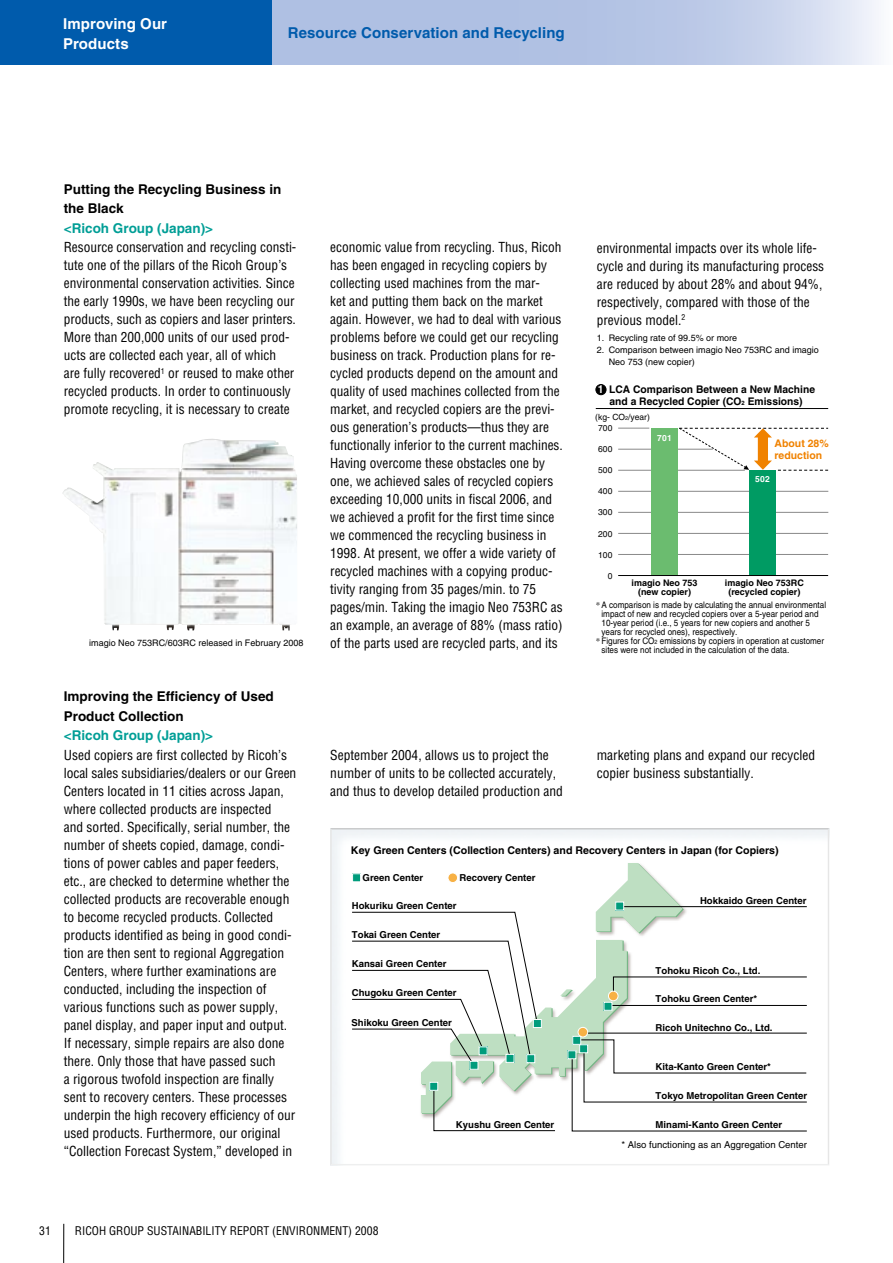
<style>
.page{position:relative;width:893px;height:1263px;background:#fff}
.page>*{position:absolute;margin:0;border:0;box-sizing:border-box;transform-origin:0 0}
.t1{font:700 15px "Helvetica LT Std";letter-spacing:.005em;color:#005bac}
.t2{font:700 15px/19.5px "Helvetica LT Std";letter-spacing:.005em;color:#fff}
.t3{font:condensed 13.5px/18px "Helvetica LT Std";color:#000}
.t4{font:700 13.5px/19.5px "Helvetica LT Std";color:#000}
.t5{font:700 13.5px "Helvetica LT Std";color:#009e96}
.t6{font:condensed 11.7px "Helvetica LT Std";color:#000}
.t7{font:700 10.95px "Helvetica LT Std";color:#fff;scale:.95 1}
.t8{font:700 10.65px "Helvetica LT Std";color:#000}
.t9{font:700 10.5px/12px "Helvetica LT Std";color:#000}
.t10{font:700 10.5px/12px "Helvetica LT Std";color:#f08200}
.t11{font:700 9.6px "Helvetica LT Std";color:#000}
.t12{font:9.6px "Helvetica LT Std";color:#000}
.t13{font:9px "Helvetica LT Std";color:#000;scale:.9 1}
.t14{font:9px/12px "Helvetica LT Std";color:#000}
.t15{font:700 9px/9px "Helvetica LT Std";color:#000;text-align:center}
.t16{font:8.55px "Helvetica LT Std";color:#000}
.t17{font:700 8.55px "Helvetica LT Std";letter-spacing:.03em;color:#fff}
.s1{font-size:6px}
.s2{font-size:5.55px}
.s3{font-family:"Times LT Std"}
</style>
<div class="page">
<hr style="left:63px;top:1224px;width:1px;height:39px;background:#000">
<div style="left:0;top:0;width:273px;height:65px;background:#005bac"></div>
<svg style="left:273px;top:0;width:606px;height:65px;background:#bac8e6"></svg>
<hr style="left:596px;top:408px;width:232px;height:1px;background:#000">
<hr style="left:618px;top:554px;width:210px;height:1px;background:#898989">
<hr style="left:618px;top:533px;width:210px;height:1px;background:#898989">
<hr style="left:618px;top:512px;width:210px;height:1px;background:#898989">
<hr style="left:618px;top:428px;width:31px;height:1px;background:#898989">
<hr style="left:618px;top:491px;width:210px;height:1px;background:#898989">
<hr style="left:618px;top:470px;width:127px;height:1px;background:#898989">
<hr style="left:618px;top:449px;width:95px;height:1px;background:#898989">
<div style="left:651px;top:428px;width:27px;height:147px;background:#6bbc6f"></div>
<div style="left:749px;top:470px;width:27px;height:105px;background:#009b63"></div>
<hr style="left:618px;top:575px;width:210px;height:1px;background:#000">
<svg style="left:678px;top:427px;width:150px;height:44px"></svg>
<div style="left:596px;top:385px;width:10px;height:10px;background:#000;border-radius:50%"></div>
<div style="left:596px;top:384px;width:10px;height:11px;border:1px solid #000;border-radius:50%"></div>
<img style="left:63px;top:439px;width:234px;height:191px">
<svg style="left:330px;top:828px;width:499px;height:337px"></svg>
<p class="t2" style="left:63px;top:14px;width:106px">Improving Our<br>Products</p>
<p class="t1" style="left:288px;top:24px;width:279px">Resource Conservation and Recycling</p>
<p class="t4" style="left:64px;top:179px;width:219px">Putting the Recycling Business in the Black</p>
<p class="t5" style="left:64px;top:220px;width:151px">&lt;Ricoh Group (Japan)&gt;</p>
<p class="t3" style="left:64px;top:238px;width:234px">Resource conservation and recycling consti&shy;tute one of the pillars of the Ricoh Group’s environmental conservation activities. Since the early 1990s, we have been recycling our products, such as copiers and laser printers.<br>More than 200,000 units of our used prod&shy;ucts are collected each year, all of which<br>are fully recovered<sup>1</sup> or reused to make other recycled products. In order to continuously promote recycling, it is necessary to create</p>
<p class="t3" style="left:330px;top:238px;width:234px">economic value from recycling. Thus, Ricoh has been engaged in recycling copiers by collecting used machines from the mar-<br>ket and putting them back on the market again. However, we had to deal with various problems before we could get our recycling business on track. Production plans for re&shy;cycled products depend on the amount and quality of used machines collected from the market, and recycled copiers are the previ&shy;ous generation’s products—thus they are functionally inferior to the current machines.<br>Having overcome these obstacles one by one, we achieved sales of recycled copiers exceeding 10,000 units in fiscal 2006, and we achieved a profit for the first time since we commenced the recycling business in 1998. At present, we offer a wide variety of recycled machines with a copying produc&shy;tivity ranging from 35 pages/min. to 75 pages/min. Taking the imagio Neo 753RC as an example, an average of 88% (mass ratio) of the parts used are recycled parts, and its</p>
<p class="t14" style="left:89px;top:637px;width:216px">imagio Neo 753RC/603RC released in February 2008</p>
<p class="t3" style="left:597px;top:239px;width:229px">environmental impacts over its whole life&shy;cycle and during its manufacturing process are reduced by about 28% and about 94%, respectively, compared with those of the previous model.<sup>2</sup></p>
<p class="t14" style="left:597px;top:332px;width:142px">1. Recycling rate of 99.5% or more</p>
<p class="t14" style="left:609px;top:344px;width:212px;text-indent:-12px">2. Comparison between imagio Neo 753RC and imagio<br>Neo 753 (new copier)</p>
<p class="t9" style="left:609px;top:383px;width:207px">LCA Comparison Between a New Machine and a Recycled Copier (CO<span class="s1">2</span> Emissions)</p>
<p class="t7" style="left:598px;top:383px;width:8px">1</p>
<p class="t16" style="left:595px;top:412px;width:56px">(kg- CO<span class="s2">2</span>/year)</p>
<p class="t16" style="left:598px;top:422px;width:16px">700</p>
<p class="t16" style="left:598px;top:444px;width:16px">600</p>
<p class="t16" style="left:598px;top:465px;width:16px">500</p>
<p class="t16" style="left:598px;top:486px;width:16px">400</p>
<p class="t16" style="left:598px;top:507px;width:16px">300</p>
<p class="t16" style="left:598px;top:529px;width:16px">200</p>
<p class="t16" style="left:598px;top:550px;width:16px">100</p>
<p class="t17" style="left:657px;top:433px;width:16px">701</p>
<p class="t10" style="left:774px;top:437px;width:56px">About 28% reduction</p>
<p class="t17" style="left:755px;top:474px;width:16px">502</p>
<p class="t16" style="left:608px;top:571px;width:6px">0</p>
<p class="t15" style="left:631px;top:578px;width:68px">imagio Neo 753 (new copier)</p>
<p class="t15" style="left:725px;top:578px;width:81px">imagio Neo 753RC (recycled copier)</p>
<p class="t13" style="left:596px;top:600px;width:257px"><span class="s3">*</span>A comparison is made by calculating the annual environmental</p>
<p class="t13" style="left:601px;top:609px;width:243px">impact of new and recycled copiers over a 5-year period and</p>
<p class="t13" style="left:601px;top:618px;width:233px">10-year period (i.e., 5 years for new copiers and another 5</p>
<p class="t13" style="left:601px;top:627px;width:153px">years for recycled ones), respectively.</p>
<p class="t13" style="left:596px;top:636px;width:255px"><span class="s3">*</span>Figures for CO<span class="s1">2</span> emissions by copiers in operation at customer</p>
<p class="t13" style="left:601px;top:645px;width:210px">sites were not included in the calculation of the data.</p>
<p class="t4" style="left:64px;top:686px;width:212px">Improving the Efficiency of Used<br>Product Collection</p>
<p class="t5" style="left:64px;top:727px;width:151px">&lt;Ricoh Group (Japan)&gt;</p>
<p class="t3" style="left:64px;top:745px;width:234px">Used copiers are first collected by Ricoh’s local sales subsidiaries/dealers or our Green Centers located in 11 cities across Japan, where collected products are inspected<br>and sorted. Specifically, serial number, the number of sheets copied, damage, condi&shy;tions of power cables and paper feeders, etc., are checked to determine whether the collected products are recoverable enough to become recycled products. Collected products identified as being in good condi&shy;tion are then sent to regional Aggregation Centers, where further examinations are conducted, including the inspection of various functions such as power supply, panel display, and paper input and output.<br>If necessary, simple repairs are also done there. Only those that have passed such<br>a rigorous twofold inspection are finally sent to recovery centers. These processes underpin the high recovery efficiency of our used products. Furthermore, our original “Collection Forecast System,” developed in</p>
<p class="t3" style="left:330px;top:746px;width:234px">September 2004, allows us to project the number of units to be collected accurately, and thus to develop detailed production and</p>
<p class="t3" style="left:597px;top:746px;width:220px">marketing plans and expand our recycled copier business substantially.</p>
<p class="t8" style="left:351px;top:844px;width:429px">Key Green Centers (Collection Centers) and Recovery Centers in Japan (for Copiers)</p>
<p class="t11" style="left:363px;top:872px;width:62px">Green Center</p>
<p class="t11" style="left:459px;top:872px;width:78px">Recovery Center</p>
<p class="t11" style="left:700px;top:894px;width:108px">Hokkaido Green Center</p>
<p class="t11" style="left:352px;top:900px;width:106px">Hokuriku Green Center</p>
<p class="t11" style="left:352px;top:929px;width:90px">Tokai Green Center</p>
<p class="t11" style="left:352px;top:958px;width:96px">Kansai Green Center</p>
<p class="t11" style="left:656px;top:965px;width:106px">Tohoku Ricoh Co., Ltd.</p>
<p class="t11" style="left:352px;top:987px;width:106px">Chugoku Green Center</p>
<p class="t11" style="left:656px;top:993px;width:103px">Tohoku Green Center*</p>
<p class="t11" style="left:352px;top:1017px;width:102px">Shikoku Green Center</p>
<p class="t11" style="left:656px;top:1021px;width:118px">Ricoh Unitechno Co., Ltd.</p>
<p class="t11" style="left:656px;top:1061px;width:117px">Kita-Kanto Green Center*</p>
<p class="t11" style="left:656px;top:1090px;width:153px">Tokyo Metropolitan Green Center</p>
<p class="t11" style="left:656px;top:1118px;width:128px">Minami-Kanto Green Center</p>
<p class="t11" style="left:456px;top:1118px;width:100px">Kyushu Green Center</p>
<p class="t12" style="left:621px;top:1139px;width:187px">* Also functioning as an Aggregation Center</p>
<p class="t6" style="left:39px;top:1223px;width:13px">31</p>
<p class="t6" style="left:75px;top:1223px;width:305px">RICOH GROUP SUSTAINABILITY REPORT (ENVIRONMENT) 2008</p>
</div>
